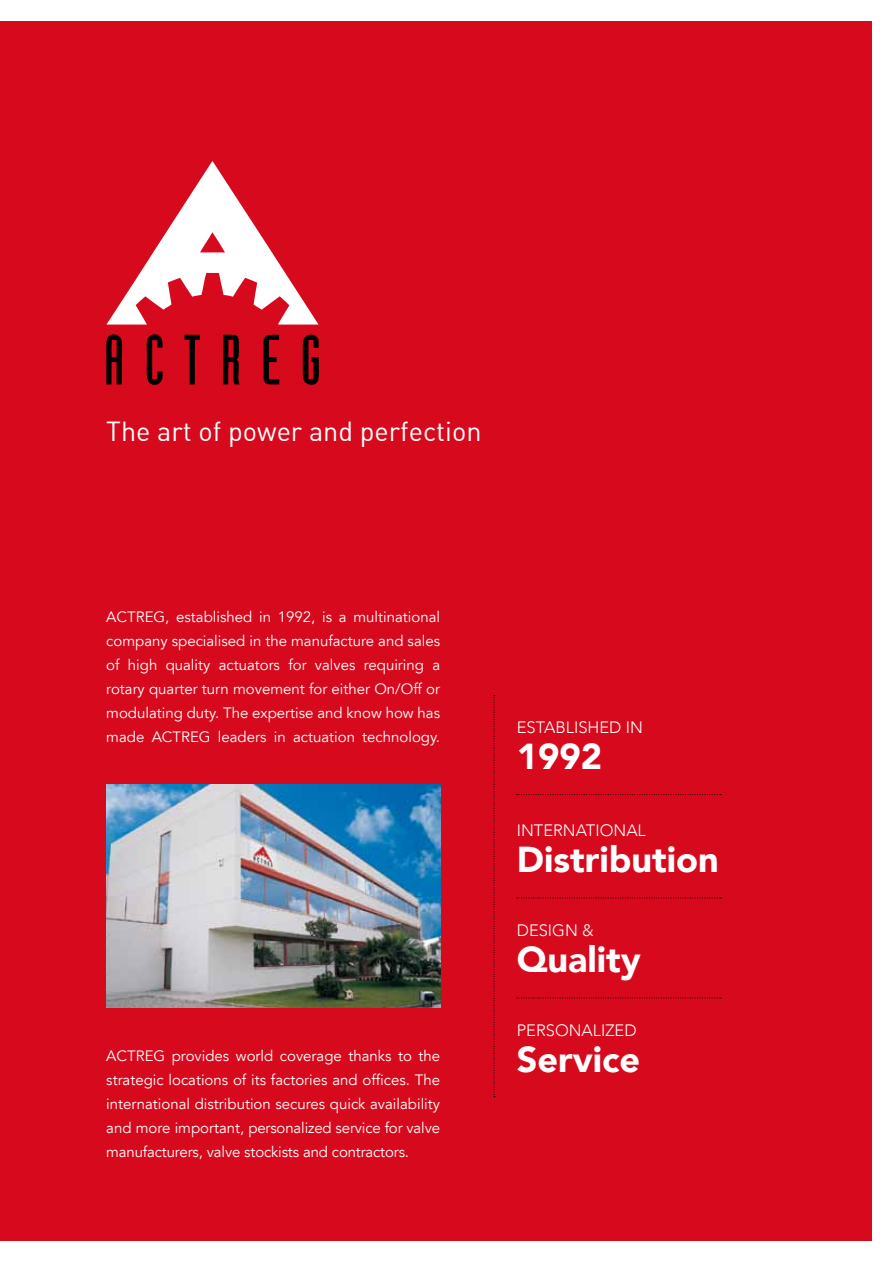
<style>
.page{position:relative;width:893px;height:1263px;background:#fff}
.page>*{position:absolute;margin:0;border:0;box-sizing:border-box;transform-origin:0 0}
.t1{font:900 36px "Avenir LT";color:#fff}
.t2{font:27px "DIN Alternate";color:#fff}
.t3{font:300 16.5px "Avenir LT";color:#fff}
.t4{font:15px/24px "Avenir LT";letter-spacing:-.005em;color:#fff;text-align:justify}
</style>
<div class="page">
<div style="left:0;top:21px;width:872px;height:1220px;background:#d7091d"></div>
<svg style="left:107px;top:161px;width:212px;height:164px"></svg>
<svg style="left:106px;top:334px;width:16px;height:50px"></svg>
<svg style="left:146px;top:334px;width:17px;height:51px"></svg>
<svg style="left:303px;top:334px;width:16px;height:51px"></svg>
<svg style="left:184px;top:335px;width:16px;height:49px"></svg>
<svg style="left:223px;top:334px;width:17px;height:50px"></svg>
<svg style="left:263px;top:334px;width:16px;height:51px"></svg>
<svg style="left:517px;top:794px;width:204px;height:1px"></svg>
<svg style="left:517px;top:897px;width:204px;height:1px"></svg>
<svg style="left:517px;top:997px;width:204px;height:1px"></svg>
<svg style="left:494px;top:695px;width:1px;height:402px"></svg>
<img style="left:106px;top:785px;width:334px;height:222px">
<h2 class="t2" style="left:106px;top:414px;width:377px">The art of power and perfection</h2>
<p class="t4" style="left:106px;top:605px;width:335px">ACTREG, established in 1992, is a multinational company specialised in the manufacture and sales of high quality actuators for valves requiring a rotary quarter turn movement for either On/Off or modulating duty. The expertise and know how has made ACTREG leaders in actuation technology.</p>
<p class="t4" style="left:106px;top:1044px;width:335px">ACTREG provides world coverage thanks to the strategic locations of its factories and offices. The international distribution secures quick availability and more important, personalized service for valve manufacturers, valve stockists and contractors.</p>
<p class="t3" style="left:517px;top:718px;width:128px">ESTABLISHED IN</p>
<h1 class="t1" style="left:517px;top:735px;width:87px">1992</h1>
<p class="t3" style="left:517px;top:821px;width:131px">INTERNATIONAL</p>
<h1 class="t1" style="left:517px;top:838px;width:203px">Distribution</h1>
<p class="t3" style="left:517px;top:921px;width:79px">DESIGN &amp;</p>
<h1 class="t1" style="left:517px;top:938px;width:126px">Quality</h1>
<p class="t3" style="left:517px;top:1020px;width:121px">PERSONALIZED</p>
<h1 class="t1" style="left:517px;top:1037px;width:125px">Service</h1>
</div>
